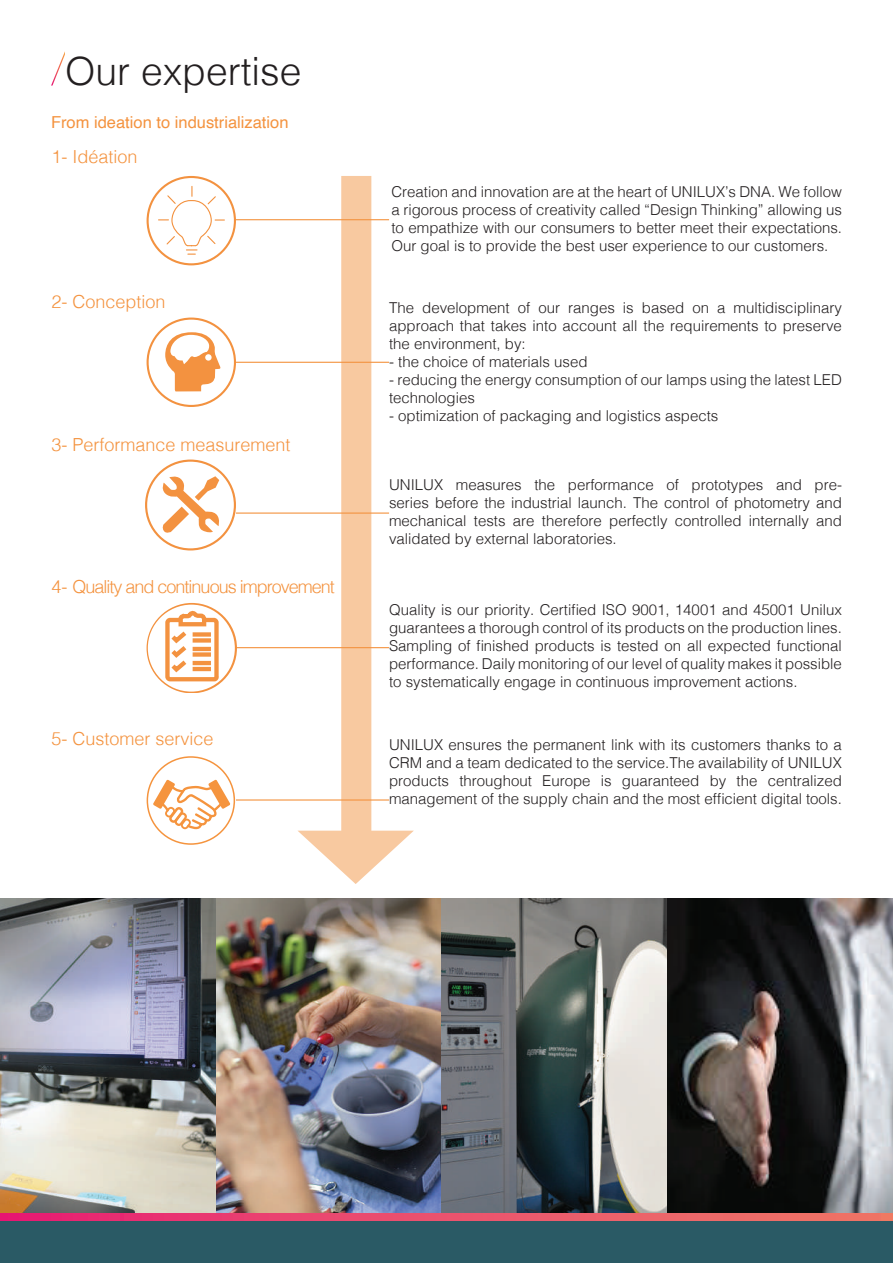
<style>
.page{position:relative;width:893px;height:1263px;background:#fff}
.page>*{position:absolute;margin:0;border:0;box-sizing:border-box;transform-origin:0 0}
.t1{font:300 39px "Helvetica";color:#231f20}
.t2{font:300 18px "Helvetica";color:#f4933f}
.t3{font:300 18px "Helvetica";letter-spacing:-.055em;color:#f4933f}
.t4{font:16.5px "Helvetica";color:#f4933f}
.t5{font:300 15px/18px "Helvetica";color:#231f20;text-align:justify}
</style>
<div class="page">
<img style="left:0;top:899px;width:441px;height:314px">
<img style="left:441px;top:899px;width:452px;height:314px">
<div style="left:0;top:1221px;width:893px;height:42px;background:#2a5a65"></div>
<svg style="left:0;top:1213px;width:881px;height:8px"></svg>
<svg style="left:881px;top:1213px;width:12px;height:8px"></svg>
<svg style="left:51px;top:51px;width:14px;height:35px"></svg>
<svg style="left:147px;top:756px;width:88px;height:89px"></svg>
<svg style="left:147px;top:603px;width:89px;height:89px"></svg>
<svg style="left:145px;top:459px;width:91px;height:91px"></svg>
<svg style="left:147px;top:176px;width:89px;height:89px"></svg>
<hr style="left:236px;top:219px;width:153px;height:1px;background:#f4933f">
<hr style="left:236px;top:362px;width:153px;height:1px;background:#f4933f">
<hr style="left:236px;top:512px;width:153px;height:2px;background:#f4933f">
<hr style="left:236px;top:647px;width:153px;height:1px;background:#f4933f">
<hr style="left:236px;top:799px;width:153px;height:1px;background:#f4933f">
<svg style="left:147px;top:318px;width:89px;height:89px"></svg>
<div style="left:205px;top:354px;width:7px;height:7px;background:#fff;border-radius:50%"></div>
<svg style="left:297px;top:176px;width:117px;height:708px"></svg>
<h1 class="t1" style="left:65px;top:38px;width:238px">Our expertise</h1>
<p class="t4" style="left:51px;top:110px;width:239px">From ideation to industrialization</p>
<p class="t2" style="left:51px;top:142px;width:88px">1- Idéation</p>
<p class="t2" style="left:51px;top:286px;width:116px">2- Conception</p>
<p class="t2" style="left:51px;top:429px;width:241px">3- Performance measurement</p>
<p class="t3" style="left:51px;top:571px;width:285px">4- Quality and continuous improvement</p>
<p class="t2" style="left:51px;top:723px;width:164px">5- Customer service</p>
<p class="t5" style="left:391px;top:182px;width:452px">Creation and innovation are at the heart of UNILUX’s DNA. We follow a rigorous process of creativity called “Design Thinking” allowing us to empathize with our consumers to better meet their expectations.<br>Our goal is to provide the best user experience to our customers.</p>
<p class="t5" style="left:389px;top:297px;width:454px">The development of our ranges is based on a multidisciplinary approach that takes into account all the requirements to preserve the environment, by:</p>
<p class="t5" style="left:389px;top:351px;width:200px">- the choice of materials used</p>
<p class="t5" style="left:389px;top:369px;width:454px">- reducing the energy consumption of our lamps using the latest LED technologies</p>
<p class="t5" style="left:389px;top:405px;width:331px">- optimization of packaging and logistics aspects</p>
<p class="t5" style="left:389px;top:475px;width:454px">UNILUX measures the performance of prototypes and pre&shy;series before the industrial launch. The control of photometry and mechanical tests are therefore perfectly controlled internally and validated by external laboratories.</p>
<p class="t5" style="left:389px;top:600px;width:454px">Quality is our priority. Certified ISO 9001, 14001 and 45001 Unilux guarantees a thorough control of its products on the production lines.<br>Sampling of finished products is tested on all expected functional performance. Daily monitoring of our level of quality makes it possible to systematically engage in continuous improvement actions.</p>
<p class="t5" style="left:389px;top:734px;width:454px">UNILUX ensures the permanent link with its customers thanks to a CRM and a team dedicated to the service.The availability of UNILUX products throughout Europe is guaranteed by the centralized management of the supply chain and the most efficient digital tools.</p>
</div>
